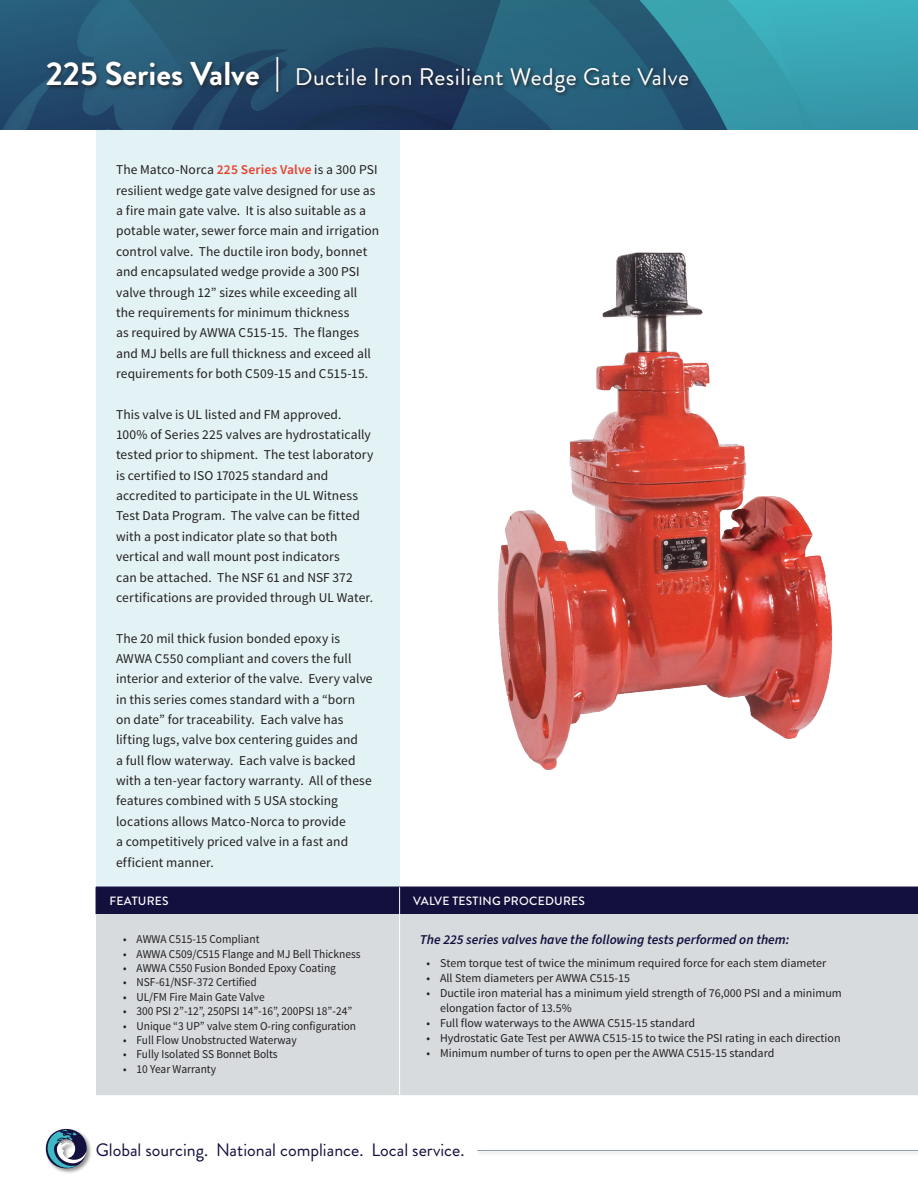
<style>
.page{position:relative;width:918px;height:1188px;background:#fff}
.page>*{position:absolute;margin:0;border:0;box-sizing:border-box;transform-origin:0 0}
._30_Chapter_Orbitron{font:24px "Brandon Grotesque";letter-spacing:.02em;color:#fff}
.t1{font:18px "Brandon Grotesque";color:#13103e}
.Paragraph_Justification{font:13.5px/20.4px "Source Sans Pro";letter-spacing:.005em;color:#231f20}
.t2{font:italic 600 13.5px "Source Sans Pro";color:#13103e}
.t3{font:12px/15px "Source Sans Pro";color:#231f20}
.t4{font:12px "Source Sans Pro";color:#231f20;scale:.95 1}
._8_Table_Header_Source_Sans_Pro{font:500 12px "Brandon Grotesque";letter-spacing:.02em;color:#fff}
.s1{font-weight:700;font-size:33px}
.s2{font-weight:600;color:#e84432}
</style>
<div class="page">
<div style="left:45px;top:1128px;width:48px;height:47px;background:#231f20;opacity:.5"></div>
<svg style="left:46px;top:1129px;width:41px;height:42px"></svg>
<div style="left:476px;top:1148px;width:442px;height:8px;background:#f5f5f5"></div>
<hr style="left:477px;top:1150px;width:441px;height:1px;background:#90a0aa">
<svg style="left:0;top:0;width:917px;height:130px;background:#2b6c85"></svg>
<hr style="left:917px;top:0;width:1px;height:192px;background:#13103e">
<div style="left:45px;top:56px;width:648px;height:41px;background:#231f20;opacity:.75"></div>
<div style="left:96px;top:130px;width:304px;height:757px;background:#e3f2f4"></div>
<img style="left:498px;top:252px;width:335px;height:518px">
<div style="left:96px;top:914px;width:822px;height:181px;background:#d7dbde"></div>
<hr style="left:399px;top:914px;width:1px;height:181px;background:#fff">
<div style="left:96px;top:887px;width:822px;height:27px;background:#13103e"></div>
<p class="_30_Chapter_Orbitron" style="left:46px;top:61px;width:645px"><span class="s1">225 Series Valve |</span> Ductile Iron Resilient Wedge Gate Valve</p>
<p class="Paragraph_Justification" style="left:116px;top:160px;width:265px">The Matco-Norca <span class="s2">225 Series Valve</span> is a 300 PSI resilient wedge gate valve designed for use as a fire main gate valve. It is also suitable as a potable water, sewer force main and irrigation control valve. The ductile iron body, bonnet and encapsulated wedge provide a 300 PSI valve through 12” sizes while exceeding all the requirements for minimum thickness<br>as required by AWWA C515-15. The flanges and MJ bells are full thickness and exceed all requirements for both C509-15 and C515-15.</p>
<p class="Paragraph_Justification" style="left:116px;top:404px;width:259px">This valve is UL listed and FM approved.<br>100% of Series 225 valves are hydrostatically tested prior to shipment. The test laboratory is certified to ISO 17025 standard and accredited to participate in the UL Witness Test Data Program. The valve can be fitted with a post indicator plate so that both vertical and wall mount post indicators<br>can be attached. The NSF 61 and NSF 372 certifications are provided through UL Water.</p>
<p class="Paragraph_Justification" style="left:116px;top:628px;width:258px">The 20 mil thick fusion bonded epoxy is AWWA C550 compliant and covers the full interior and exterior of the valve. Every valve in this series comes standard with a “born on date” for traceability. Each valve has lifting lugs, valve box centering guides and<br>a full flow waterway. Each valve is backed with a ten-year factory warranty. All of these features combined with 5 USA stocking locations allows Matco-Norca to provide<br>a competitively priced valve in a fast and efficient manner.</p>
<p class="_8_Table_Header_Source_Sans_Pro" style="left:110px;top:892px;width:61px">FEATURES</p>
<p class="_8_Table_Header_Source_Sans_Pro" style="left:413px;top:892px;width:173px">VALVE TESTING PROCEDURES</p>
<p class="t4" style="left:123px;top:932px;width:145px">• AWWA C515-15 Compliant</p>
<p class="t4" style="left:123px;top:946px;width:252px">• AWWA C509/C515 Flange and MJ Bell Thickness</p>
<p class="t4" style="left:123px;top:961px;width:226px">• AWWA C550 Fusion Bonded Epoxy Coating</p>
<p class="t4" style="left:123px;top:975px;width:142px">• NSF-61/NSF-372 Certified</p>
<p class="t4" style="left:123px;top:989px;width:151px">• UL/FM Fire Main Gate Valve</p>
<p class="t4" style="left:123px;top:1004px;width:243px">• 300 PSI 2”-12”, 250PSI 14”-16”, 200PSI 18”-24”</p>
<p class="t4" style="left:123px;top:1018px;width:247px">• Unique “3 UP” valve stem O-ring configuration</p>
<p class="t4" style="left:123px;top:1033px;width:184px">• Full Flow Unobstructed Waterway</p>
<p class="t4" style="left:123px;top:1047px;width:164px">• Fully Isolated SS Bonnet Bolts</p>
<p class="t4" style="left:123px;top:1061px;width:99px">• 10 Year Warranty</p>
<p class="t2" style="left:420px;top:931px;width:371px">The 225 series valves have the following tests performed on them:</p>
<p class="t3" style="left:427px;top:956px;width:401px">• Stem torque test of twice the minimum required force for each stem diameter</p>
<p class="t3" style="left:427px;top:971px;width:205px">• All Stem diameters per AWWA C515-15</p>
<p class="t3" style="left:440px;top:986px;width:403px;text-indent:-14px">• Ductile iron material has a minimum yield strength of 76,000 PSI and a minimum elongation factor of 13.5%</p>
<p class="t3" style="left:427px;top:1016px;width:270px">• Full flow waterways to the AWWA C515-15 standard</p>
<p class="t3" style="left:427px;top:1031px;width:415px">• Hydrostatic Gate Test per AWWA C515-15 to twice the PSI rating in each direction</p>
<p class="t3" style="left:427px;top:1046px;width:349px">• Minimum number of turns to open per the AWWA C515-15 standard</p>
<p class="t1" style="left:96px;top:1137px;width:370px">Global sourcing. National compliance. Local service.</p>
</div>
